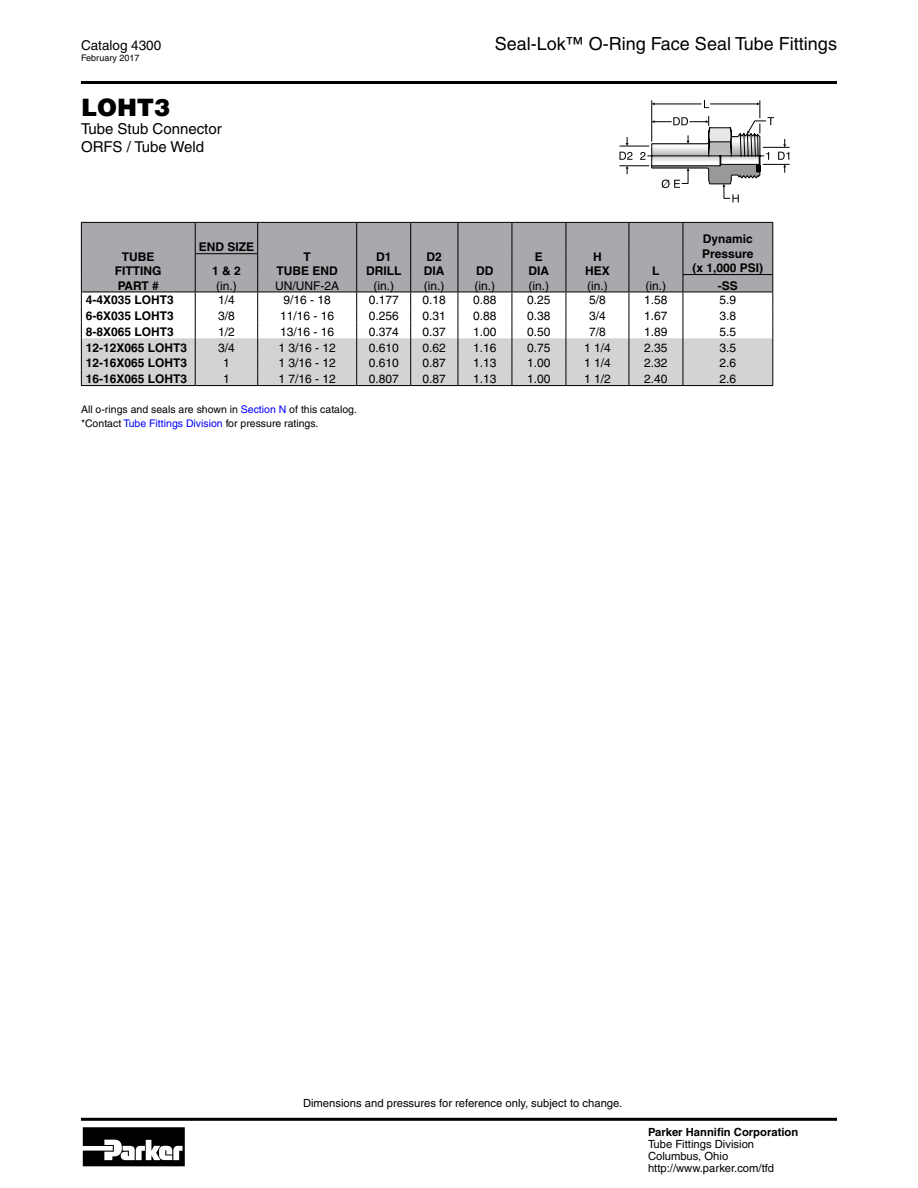
<style>
.page{position:relative;width:918px;height:1188px;background:#fff}
.page>*{position:absolute;margin:0;border:0;box-sizing:border-box;transform-origin:0 0}
.t1{font:900 24px "Helvetica LT Std";color:#000}
.t2{font:18px "Helvetica";color:#000}
.t3{font:15px/18px "Helvetica";color:#000}
.t4{font:13.5px "Helvetica";color:#000}
.t5{font:12px "Helvetica";color:#000}
.t6{font:700 12px/14.4px "Helvetica";color:#000;text-align:center}
.t7{font:11.25px/12px "Helvetica";color:#000}
.t8{font:700 11.25px "Helvetica";color:#000}
.t9{font:10.5px "Helvetica";color:#000}
.t10{font:9px "Helvetica";color:#000}
.s1{color:#00f}
</style>
<div class="page">
<hr style="left:81px;top:1118px;width:756px;height:3px;background:#000">
<hr style="left:81px;top:81px;width:756px;height:3px;background:#000">
<svg style="left:83px;top:1127px;width:102px;height:39px"></svg>
<svg style="left:619px;top:100px;width:170px;height:102px"></svg>
<div style="left:82px;top:223px;width:690px;height:31px;background:#a7a9ac"></div>
<hr style="left:81px;top:222px;width:114px;height:1px;background:#000">
<hr style="left:81px;top:223px;width:1px;height:31px;background:#000">
<hr style="left:195px;top:222px;width:63px;height:1px;background:#000">
<hr style="left:195px;top:223px;width:1px;height:31px;background:#000">
<hr style="left:258px;top:222px;width:99px;height:1px;background:#000">
<hr style="left:257px;top:223px;width:1px;height:31px;background:#000">
<hr style="left:357px;top:222px;width:54px;height:1px;background:#000">
<hr style="left:356px;top:223px;width:1px;height:31px;background:#000">
<hr style="left:411px;top:222px;width:47px;height:1px;background:#000">
<hr style="left:410px;top:223px;width:1px;height:31px;background:#000">
<hr style="left:458px;top:222px;width:54px;height:1px;background:#000">
<hr style="left:458px;top:223px;width:1px;height:31px;background:#000">
<hr style="left:512px;top:222px;width:54px;height:1px;background:#000">
<hr style="left:512px;top:223px;width:1px;height:31px;background:#000">
<hr style="left:566px;top:222px;width:63px;height:1px;background:#000">
<hr style="left:566px;top:223px;width:1px;height:31px;background:#000">
<hr style="left:629px;top:222px;width:54px;height:1px;background:#000">
<hr style="left:629px;top:223px;width:1px;height:31px;background:#000">
<hr style="left:196px;top:253px;width:61px;height:1px;background:#000">
<hr style="left:683px;top:222px;width:90px;height:1px;background:#000">
<hr style="left:683px;top:223px;width:1px;height:31px;background:#000">
<hr style="left:772px;top:223px;width:1px;height:31px;background:#000">
<svg style="left:81px;top:254px;width:692px;height:132px"></svg>
<p class="t4" style="left:81px;top:38px;width:82px">Catalog 4300</p>
<p class="t10" style="left:81px;top:53px;width:60px">February 2017</p>
<h1 class="t1" style="left:81px;top:92px;width:91px">LOHT3</h1>
<p class="t3" style="left:81px;top:120px;width:142px">Tube Stub Connector<br>ORFS / Tube Weld</p>
<h2 class="t2" style="left:495px;top:33px;width:344px">Seal-Lok™ O-Ring Face Seal Tube Fittings</h2>
<p class="t6" style="left:115px;top:249px;width:48px">TUBE<br>FITTING<br>PART #</p>
<p class="t6" style="left:702px;top:232px;width:53px;text-align:left">Dynamic<br>Pressure</p>
<p class="t6" style="left:199px;top:240px;width:57px">END SIZE</p>
<p class="t6" style="left:277px;top:249px;width:63px">T<br>TUBE END</p>
<p class="t5" style="left:275px;top:278px;width:65px">UN/UNF-2A</p>
<p class="t6" style="left:366px;top:249px;width:37px">D1<br>DRILL</p>
<p class="t5" style="left:373px;top:278px;width:22px">(in.)</p>
<p class="t6" style="left:424px;top:249px;width:22px;text-align:left">D2<br>DIA</p>
<p class="t5" style="left:424px;top:278px;width:22px">(in.)</p>
<p class="t6" style="left:529px;top:249px;width:22px">E<br>DIA</p>
<p class="t5" style="left:529px;top:278px;width:22px">(in.)</p>
<p class="t6" style="left:585px;top:249px;width:26px">H<br>HEX</p>
<p class="t5" style="left:587px;top:278px;width:22px">(in.)</p>
<p class="t6" style="left:212px;top:264px;width:30px">1 &amp; 2</p>
<p class="t6" style="left:693px;top:261px;width:72px">(x 1,000 PSI)</p>
<p class="t5" style="left:216px;top:278px;width:22px">(in.)</p>
<p class="t6" style="left:718px;top:278px;width:22px">-SS</p>
<p class="t6" style="left:476px;top:264px;width:19px">DD</p>
<p class="t5" style="left:475px;top:278px;width:22px">(in.)</p>
<p class="t6" style="left:652px;top:264px;width:9px">L</p>
<p class="t5" style="left:646px;top:278px;width:22px">(in.)</p>
<p class="t6" style="left:86px;top:293px;width:90px">4-4X035 LOHT3</p>
<p class="t5" style="left:218px;top:293px;width:18px">1/4</p>
<p class="t5" style="left:284px;top:293px;width:49px">9/16 - 18</p>
<p class="t5" style="left:369px;top:293px;width:32px">0.177</p>
<p class="t5" style="left:423px;top:293px;width:25px">0.18</p>
<p class="t5" style="left:473px;top:293px;width:25px">0.88</p>
<p class="t5" style="left:527px;top:293px;width:25px">0.25</p>
<p class="t5" style="left:589px;top:293px;width:18px">5/8</p>
<p class="t5" style="left:644px;top:293px;width:25px">1.58</p>
<p class="t5" style="left:720px;top:293px;width:18px">5.9</p>
<p class="t6" style="left:86px;top:309px;width:90px">6-6X035 LOHT3</p>
<p class="t5" style="left:218px;top:309px;width:18px">3/8</p>
<p class="t5" style="left:280px;top:309px;width:56px">11/16 - 16</p>
<p class="t5" style="left:369px;top:309px;width:32px">0.256</p>
<p class="t5" style="left:423px;top:309px;width:25px">0.31</p>
<p class="t5" style="left:473px;top:309px;width:25px">0.88</p>
<p class="t5" style="left:527px;top:309px;width:25px">0.38</p>
<p class="t5" style="left:589px;top:309px;width:18px">3/4</p>
<p class="t5" style="left:644px;top:309px;width:25px">1.67</p>
<p class="t5" style="left:720px;top:309px;width:18px">3.8</p>
<p class="t6" style="left:86px;top:324px;width:90px">8-8X065 LOHT3</p>
<p class="t5" style="left:218px;top:325px;width:18px">1/2</p>
<p class="t5" style="left:280px;top:325px;width:56px">13/16 - 16</p>
<p class="t5" style="left:369px;top:325px;width:32px">0.374</p>
<p class="t5" style="left:423px;top:325px;width:25px">0.37</p>
<p class="t5" style="left:473px;top:325px;width:25px">1.00</p>
<p class="t5" style="left:527px;top:325px;width:25px">0.50</p>
<p class="t5" style="left:589px;top:325px;width:18px">7/8</p>
<p class="t5" style="left:644px;top:325px;width:25px">1.89</p>
<p class="t5" style="left:720px;top:325px;width:18px">5.5</p>
<p class="t6" style="left:86px;top:340px;width:103px">12-12X065 LOHT3</p>
<p class="t5" style="left:218px;top:340px;width:18px">3/4</p>
<p class="t5" style="left:279px;top:340px;width:59px">1 3/16 - 12</p>
<p class="t5" style="left:369px;top:340px;width:32px">0.610</p>
<p class="t5" style="left:423px;top:340px;width:25px">0.62</p>
<p class="t5" style="left:473px;top:340px;width:25px">1.16</p>
<p class="t5" style="left:527px;top:340px;width:25px">0.75</p>
<p class="t5" style="left:584px;top:340px;width:28px">1 1/4</p>
<p class="t5" style="left:644px;top:340px;width:25px">2.35</p>
<p class="t5" style="left:720px;top:340px;width:18px">3.5</p>
<p class="t6" style="left:86px;top:356px;width:103px">12-16X065 LOHT3</p>
<p class="t5" style="left:223px;top:356px;width:8px">1</p>
<p class="t5" style="left:279px;top:356px;width:59px">1 3/16 - 12</p>
<p class="t5" style="left:369px;top:356px;width:32px">0.610</p>
<p class="t5" style="left:423px;top:356px;width:25px">0.87</p>
<p class="t5" style="left:473px;top:356px;width:25px">1.13</p>
<p class="t5" style="left:527px;top:356px;width:25px">1.00</p>
<p class="t5" style="left:584px;top:356px;width:28px">1 1/4</p>
<p class="t5" style="left:644px;top:356px;width:25px">2.32</p>
<p class="t5" style="left:720px;top:356px;width:18px">2.6</p>
<p class="t6" style="left:86px;top:372px;width:103px">16-16X065 LOHT3</p>
<p class="t5" style="left:223px;top:372px;width:8px">1</p>
<p class="t5" style="left:279px;top:372px;width:59px">1 7/16 - 12</p>
<p class="t5" style="left:369px;top:372px;width:32px">0.807</p>
<p class="t5" style="left:423px;top:372px;width:25px">0.87</p>
<p class="t5" style="left:473px;top:372px;width:25px">1.13</p>
<p class="t5" style="left:527px;top:372px;width:25px">1.00</p>
<p class="t5" style="left:584px;top:372px;width:28px">1 1/2</p>
<p class="t5" style="left:644px;top:372px;width:25px">2.40</p>
<p class="t5" style="left:720px;top:372px;width:18px">2.6</p>
<p class="t9" style="left:81px;top:403px;width:278px">All o-rings and seals are shown in <span class="s1">Section N</span> of this catalog.</p>
<p class="t9" style="left:81px;top:418px;width:239px">*Contact <span class="s1">Tube Fittings Division</span> for pressure ratings.</p>
<p class="t7" style="left:303px;top:1097px;width:321px">Dimensions and pressures for reference only, subject to change.</p>
<p class="t8" style="left:648px;top:1125px;width:152px">Parker Hannifin Corporation</p>
<p class="t7" style="left:648px;top:1138px;width:128px">Tube Fittings Division<br>Columbus, Ohio http://www.parker.com/tfd</p>
</div>
